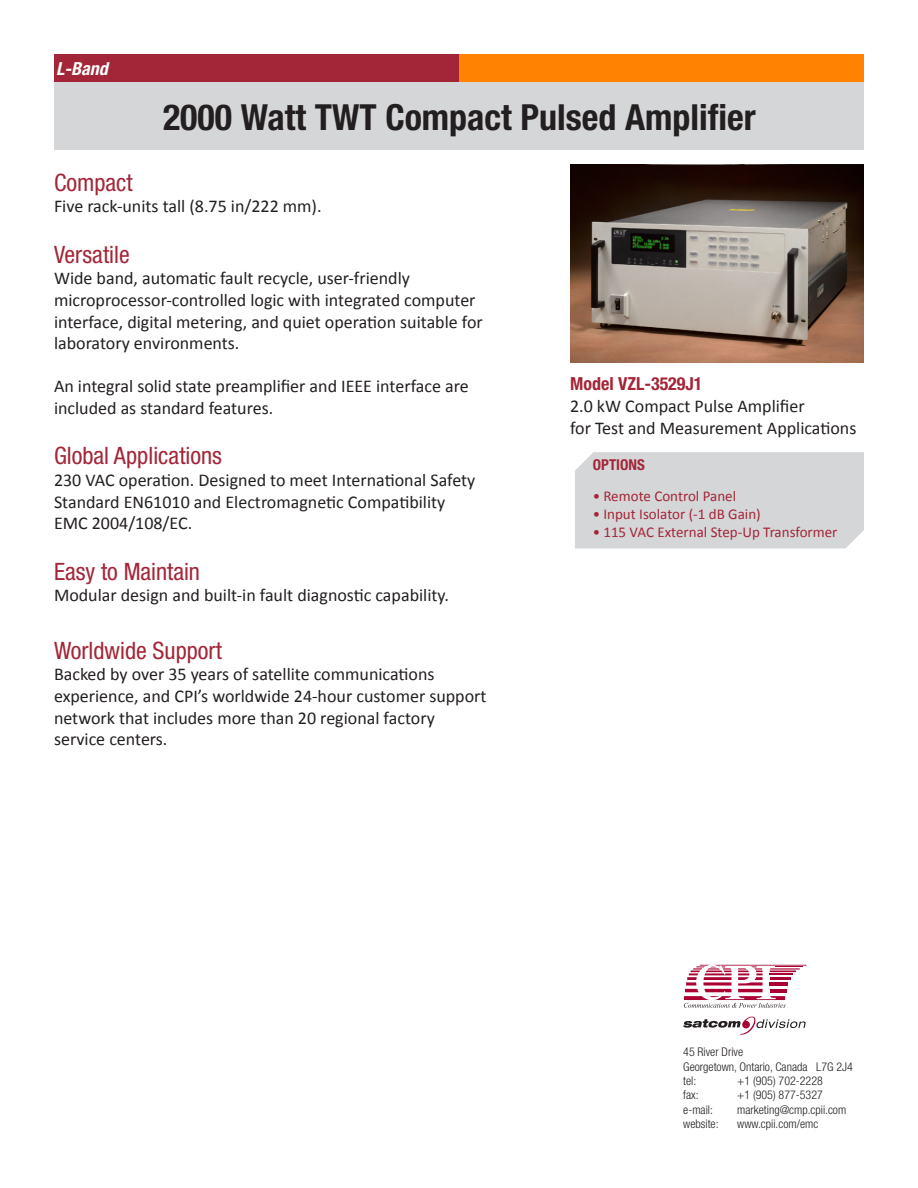
<style>
.page{position:relative;width:918px;height:1188px;background:#fff}
.page>*{position:absolute;margin:0;border:0;box-sizing:border-box;transform-origin:0 0}
.t1{font:700 condensed 36px "Helvetica Neue";color:#231f20}
.t2{font:condensed 24px "Helvetica Neue";color:#a32638}
.t3{font:18px/21.6px "Calibri";color:#231f20}
.t4{font:700 condensed 18px "Helvetica Neue";color:#a32638}
.t5{font:italic 700 condensed 18px "Helvetica Neue";color:#fff}
.t6{font:15px "Calibri";color:#a32638}
.t7{font:700 condensed 15px "Helvetica Neue";color:#a32638}
.t8{font:300 condensed 12px "Helvetica Neue";color:#231f20}
</style>
<div class="page">
<div style="left:55px;top:54px;width:809px;height:95px;background:#d5d6d8"></div>
<div style="left:300px;top:54px;width:564px;height:28px;background:#ff8300"></div>
<div style="left:55px;top:54px;width:404px;height:28px;background:#a32638"></div>
<div style="left:575px;top:452px;width:289px;height:97px;background:#d5d6d8"></div>
<svg style="left:684px;top:965px;width:122px;height:43px"></svg>
<svg style="left:683px;top:1016px;width:123px;height:19px"></svg>
<img style="left:570px;top:165px;width:294px;height:198px">
<p class="t5" style="left:56px;top:58px;width:53px">L-Band</p>
<p class="t1" style="left:163px;top:95px;width:594px">2000 Watt TWT Compact Pulsed Amplifier</p>
<p class="t2" style="left:54px;top:168px;width:80px">Compact</p>
<p class="t3" style="left:54px;top:196px;width:269px">Five rack-units tall (8.75 in/222 mm).</p>
<p class="t2" style="left:54px;top:240px;width:77px">Versatile</p>
<p class="t3" style="left:54px;top:268px;width:357px">Wide band, automatic fault recycle, user-friendly</p>
<p class="t3" style="left:54px;top:289px;width:430px">microprocessor-controlled logic with integrated computer interface, digital metering, and quiet operation suitable for laboratory environments.</p>
<p class="t3" style="left:54px;top:376px;width:416px">An integral solid state preamplifier and IEEE interface are included as standard features.</p>
<p class="t2" style="left:54px;top:442px;width:169px">Global Applications</p>
<p class="t3" style="left:54px;top:469px;width:423px">230 VAC operation. Designed to meet International Safety<br>Standard EN61010 and Electromagnetic Compatibility</p>
<p class="t3" style="left:54px;top:512px;width:140px">EMC 2004/108/EC.</p>
<p class="t2" style="left:54px;top:557px;width:148px">Easy to Maintain</p>
<p class="t3" style="left:54px;top:584px;width:397px">Modular design and built-in fault diagnostic capability.</p>
<p class="t2" style="left:54px;top:636px;width:169px">Worldwide Support</p>
<p class="t3" style="left:54px;top:664px;width:434px">Backed by over 35 years of satellite communications experience, and CPI’s worldwide 24-hour customer support network that includes more than 20 regional factory</p>
<p class="t3" style="left:54px;top:728px;width:115px">service centers.</p>
<p class="t4" style="left:570px;top:373px;width:134px">Model VZL-3529J1</p>
<p class="t3" style="left:570px;top:395px;width:236px">2.0 kW Compact Pulse Amplifier</p>
<p class="t3" style="left:570px;top:417px;width:288px">for Test and Measurement Applications</p>
<p class="t7" style="left:593px;top:455px;width:53px">OPTIONS</p>
<p class="t6" style="left:593px;top:487px;width:145px">• Remote Control Panel</p>
<p class="t6" style="left:593px;top:505px;width:169px">• Input Isolator (-1 dB Gain)</p>
<p class="t6" style="left:593px;top:523px;width:246px">• 115 VAC External Step-Up Transformer</p>
<p class="t8" style="left:683px;top:1045px;width:61px">45 River Drive</p>
<p class="t8" style="left:683px;top:1059px;width:171px">Georgetown, Ontario, Canada L7G 2J4</p>
<p class="t8" style="left:683px;top:1074px;width:15px">tel:</p>
<p class="t8" style="left:737px;top:1074px;width:87px">+1 (905) 702-2228</p>
<p class="t8" style="left:683px;top:1088px;width:17px">fax:</p>
<p class="t8" style="left:737px;top:1088px;width:87px">+1 (905) 877-5327</p>
<p class="t8" style="left:683px;top:1103px;width:31px">e-mail:</p>
<p class="t8" style="left:737px;top:1103px;width:111px">marketing@cmp.cpii.com</p>
<p class="t8" style="left:683px;top:1117px;width:37px">website:</p>
<p class="t8" style="left:737px;top:1117px;width:83px">www.cpii.com/emc</p>
</div>
